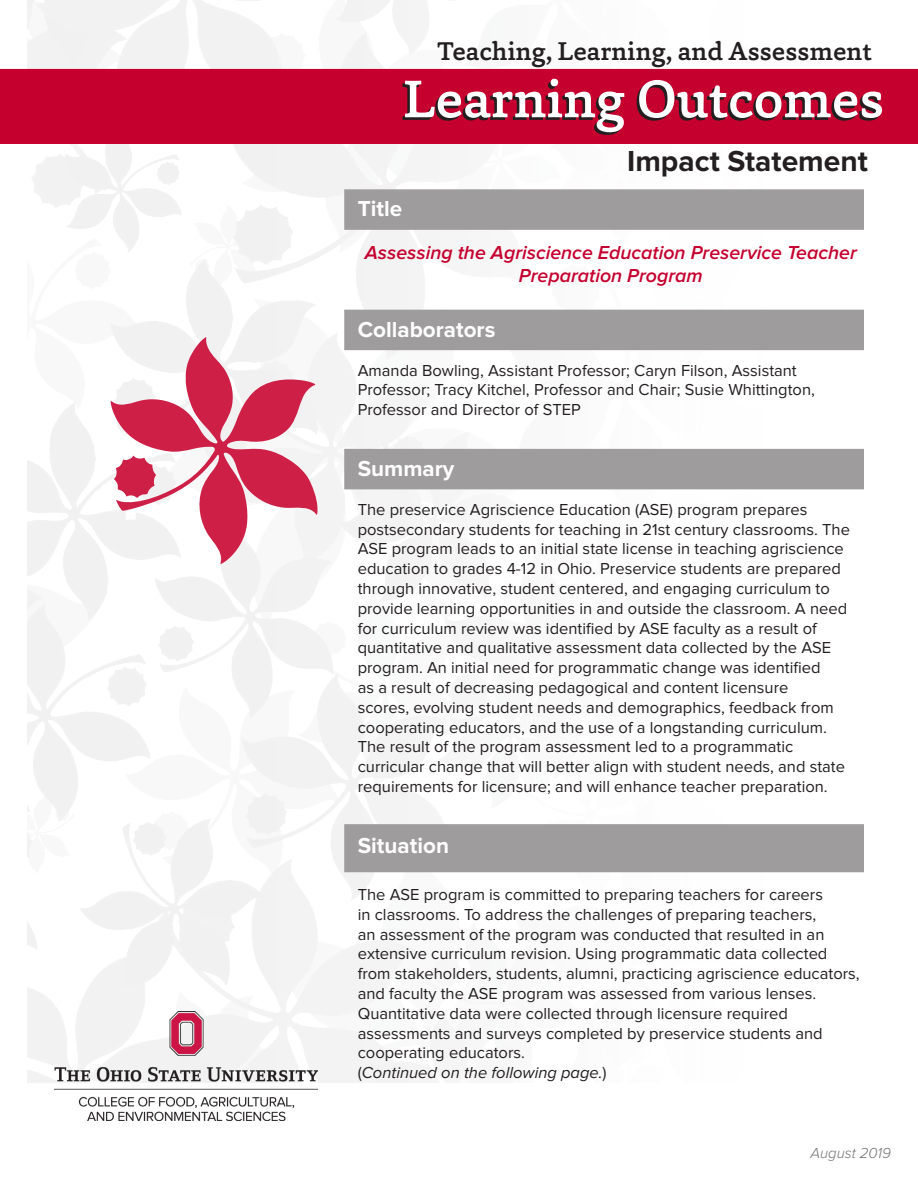
<style>
.page{position:relative;width:918px;height:1188px;background:#fff}
.page>*{position:absolute;margin:0;border:0;box-sizing:border-box;transform-origin:0 0}
.Program_-_Black{font:500 54px "Capita";color:#fff}
.t1{font:700 30px "Proxima Nova";color:#231f20}
.Program_-_Black-2{font:500 26.25px "Capita";color:#231f20}
.Goal{font:700 22.5px "Proxima Nova";color:#fff}
.Body_Text{font:italic 600 19.5px/23.4px "Proxima Nova";color:#c5002e;text-align:center}
.Body_Text-2{font:16.5px/19.8px "Proxima Nova";color:#231f20}
.t2{font:italic 300 15px "Proxima Nova";color:#717271}
.s1{font-style:italic}
</style>
<div class="page">
<div style="left:0;top:69px;width:918px;height:75px;background:#c5002e"></div>
<div style="left:344px;top:189px;width:520px;height:41px;background:#9e9c9c;border:2px solid #9e9c9c"></div>
<div style="left:344px;top:310px;width:520px;height:40px;background:#9e9c9c"></div>
<div style="left:344px;top:449px;width:520px;height:40px;background:#9e9c9c"></div>
<div style="left:344px;top:824px;width:520px;height:48px;background:#9e9c9c;border:2px solid #9e9c9c"></div>
<img style="left:55px;top:1011px;width:263px;height:109px">
<svg style="left:110px;top:337px;width:208px;height:227px"></svg>
<svg style="left:114px;top:456px;width:42px;height:43px"></svg>
<div style="left:126px;top:511px;width:10px;height:9px;background:#fff"></div>
<p class="Program_-_Black-2" style="left:437px;top:33px;width:436px">Teaching, Learning, and Assessment</p>
<p class="Program_-_Black" style="left:404px;top:63px;width:482px">Learning Outcomes</p>
<p class="t1" style="left:627px;top:144px;width:242px">Impact Statement</p>
<p class="Goal" style="left:358px;top:196px;width:46px">Title</p>
<p class="Body_Text" style="left:365px;top:241px;width:494px">Assessing the Agriscience Education Preservice Teacher<br>Preparation Program</p>
<p class="Goal" style="left:358px;top:316px;width:139px">Collaborators</p>
<p class="Body_Text-2" style="left:358px;top:360px;width:459px">Amanda Bowling, Assistant Professor; Caryn Filson, Assistant<br>Professor; Tracy Kitchel, Professor and Chair; Susie Whittington,<br>Professor and Director of STEP</p>
<p class="Goal" style="left:358px;top:455px;width:98px">Summary</p>
<p class="Body_Text-2" style="left:358px;top:500px;width:494px">The preservice Agriscience Education (ASE) program prepares postsecondary students for teaching in 21st century classrooms. The ASE program leads to an initial state license in teaching agriscience education to grades 4-12 in Ohio. Preservice students are prepared through innovative, student centered, and engaging curriculum to provide learning opportunities in and outside the classroom. A need for curriculum review was identified by ASE faculty as a result of quantitative and qualitative assessment data collected by the ASE program. An initial need for programmatic change was identified<br>as a result of decreasing pedagogical and content licensure<br>scores, evolving student needs and demographics, feedback from cooperating educators, and the use of a longstanding curriculum.<br>The result of the program assessment led to a programmatic curricular change that will better align with student needs, and state requirements for licensure; and will enhance teacher preparation.</p>
<p class="Goal" style="left:358px;top:832px;width:93px">Situation</p>
<p class="Body_Text-2" style="left:358px;top:885px;width:503px">The ASE program is committed to preparing teachers for careers<br>in classrooms. To address the challenges of preparing teachers,<br>an assessment of the program was conducted that resulted in an extensive curriculum revision. Using programmatic data collected from stakeholders, students, alumni, practicing agriscience educators, and faculty the ASE program was assessed from various lenses.<br>Quantitative data were collected through licensure required assessments and surveys completed by preservice students and cooperating educators.<br>(<span class="s1">Continued on the following page.</span>)</p>
<p class="t2" style="left:811px;top:1145px;width:82px">August 2019</p>
</div>
